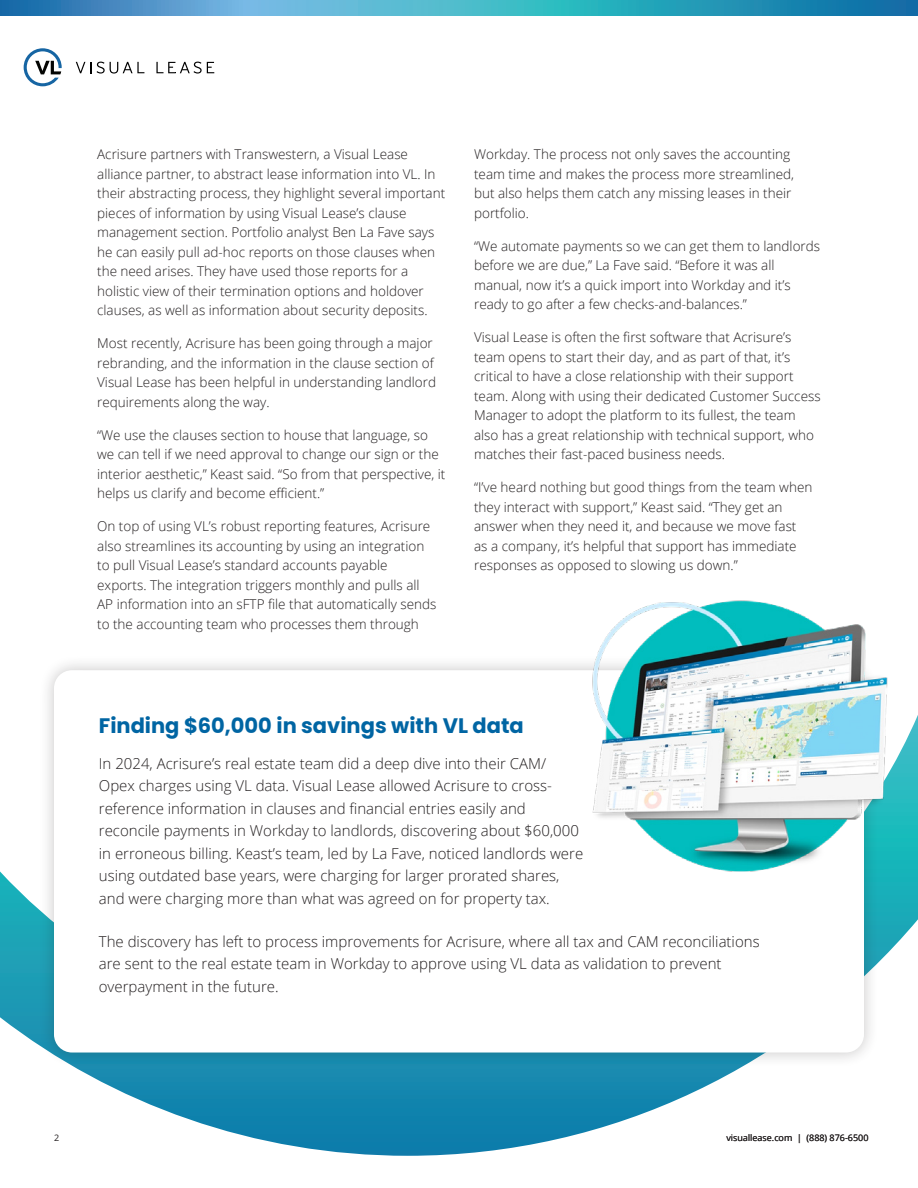
<style>
.page{position:relative;width:918px;height:1188px;background:#fff}
.page>*{position:absolute;margin:0;border:0;box-sizing:border-box;transform-origin:0 0}
.t1{font:700 21px "Poppins";color:#0065a3}
.t2{font:300 15px/22.5px "Open Sans";color:#231f20}
.t3{font:300 13.5px/19.5px "Open Sans";color:#231f20}
.t4{font:9px "Open Sans";color:#231f20}
</style>
<div class="page">
<svg style="left:0;top:715px;width:918px;height:441px"></svg>
<div style="left:39px;top:655px;width:841px;height:413px;background:#231f20;opacity:.25"></div>
<div style="left:54px;top:670px;width:810px;height:383px;background:#fff;border-radius:18px"></div>
<svg style="left:0;top:0;width:918px;height:15px;background:#3c9ec2"></svg>
<svg style="left:76px;top:62px;width:15px;height:11px"></svg>
<svg style="left:97px;top:62px;width:47px;height:12px"></svg>
<svg style="left:156px;top:62px;width:58px;height:12px"></svg>
<svg style="left:24px;top:48px;width:38px;height:38px"></svg>
<img style="left:592px;top:600px;width:299px;height:272px">
<p class="t3" style="left:97px;top:144px;width:350px">Acrisure partners with Transwestern, a Visual Lease alliance partner, to abstract lease information into VL. In their abstracting process, they highlight several important pieces of information by using Visual Lease’s clause management section. Portfolio analyst Ben La Fave says he can easily pull ad-hoc reports on those clauses when the need arises. They have used those reports for a holistic view of their termination options and holdover clauses, as well as information about security deposits.</p>
<p class="t3" style="left:97px;top:333px;width:340px">Most recently, Acrisure has been going through a major rebranding, and the information in the clause section of Visual Lease has been helpful in understanding landlord requirements along the way.</p>
<p class="t3" style="left:97px;top:425px;width:350px">“We use the clauses section to house that language, so we can tell if we need approval to change our sign or the interior aesthetic,” Keast said. “So from that perspective, it helps us clarify and become efficient.”</p>
<p class="t3" style="left:97px;top:516px;width:341px">On top of using VL’s robust reporting features, Acrisure also streamlines its accounting by using an integration to pull Visual Lease’s standard accounts payable exports. The integration triggers monthly and pulls all AP information into an sFTP file that automatically sends to the accounting team who processes them through</p>
<p class="t3" style="left:474px;top:144px;width:321px">Workday. The process not only saves the accounting team time and makes the process more streamlined, but also helps them catch any missing leases in their portfolio.</p>
<p class="t3" style="left:474px;top:236px;width:348px">“We automate payments so we can get them to landlords before we are due,” La Fave said. “Before it was all manual, now it’s a quick import into Workday and it’s ready to go after a few checks-and-balances.”</p>
<p class="t3" style="left:474px;top:327px;width:348px">Visual Lease is often the first software that Acrisure’s team opens to start their day, and as part of that, it’s critical to have a close relationship with their support team. Along with using their dedicated Customer Success Manager to adopt the platform to its fullest, the team also has a great relationship with technical support, who matches their fast-paced business needs.</p>
<p class="t3" style="left:474px;top:477px;width:340px">“I’ve heard nothing but good things from the team when they interact with support,” Keast said. “They get an answer when they need it, and because we move fast as a company, it’s helpful that support has immediate responses as opposed to slowing us down.”</p>
<p class="t1" style="left:99px;top:713px;width:426px">Finding $60,000 in savings with VL data</p>
<p class="t2" style="left:99px;top:752px;width:486px">In 2024, Acrisure’s real estate team did a deep dive into their CAM/ Opex charges using VL data. Visual Lease allowed Acrisure to cross&shy;reference information in clauses and financial entries easily and reconcile payments in Workday to landlords, discovering about $60,000 in erroneous billing. Keast’s team, led by La Fave, noticed landlords were using outdated base years, were charging for larger prorated shares, and were charging more than what was agreed on for property tax.</p>
<p class="t2" style="left:99px;top:930px;width:662px">The discovery has left to process improvements for Acrisure, where all tax and CAM reconciliations are sent to the real estate team in Workday to approve using VL data as validation to prevent overpayment in the future.</p>
<p class="t4" style="left:54px;top:1131px;width:7px">2</p>
<p class="t4" style="left:726px;top:1131px;width:144px">visuallease.com | (888) 876-6500</p>
</div>
